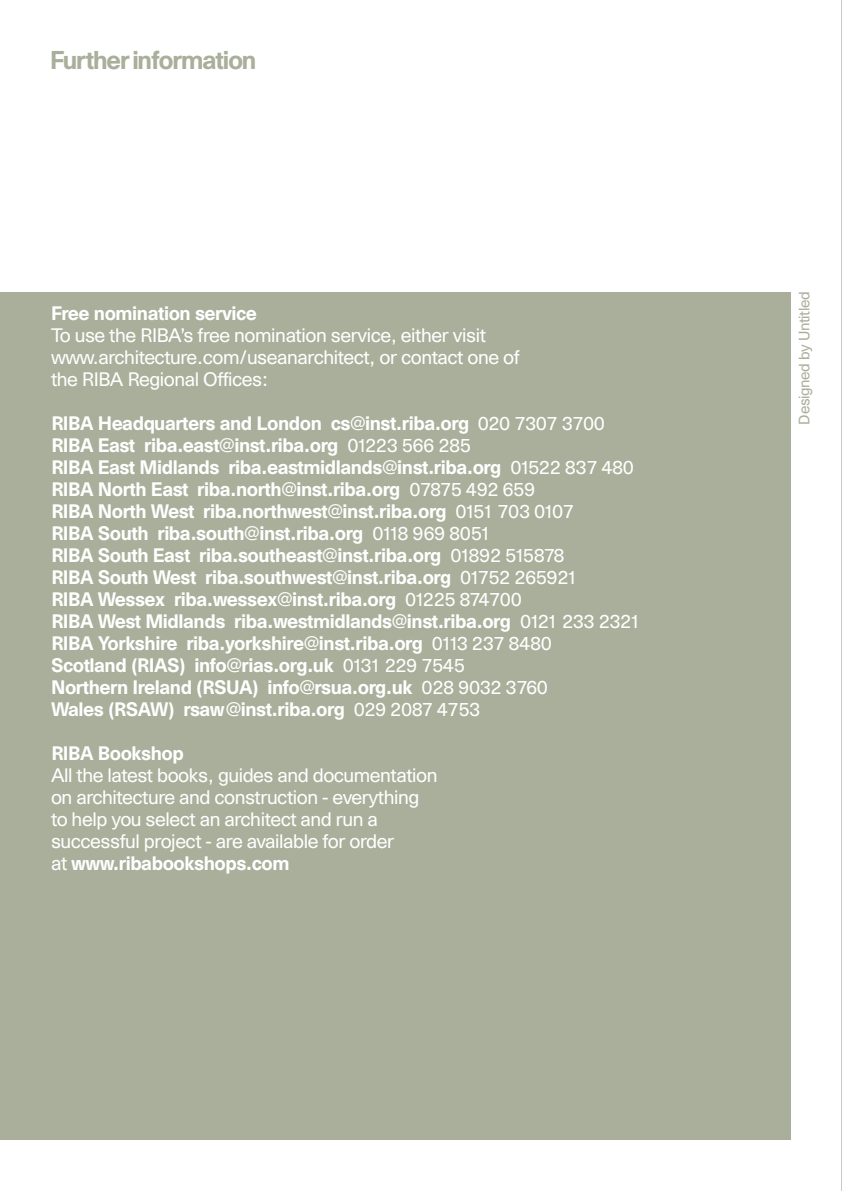
<style>
.page{position:relative;width:842px;height:1191px;background:#fff}
.page>*{position:absolute;margin:0;border:0;box-sizing:border-box;transform-origin:0 0}
.t1{font:500 24px "Unica SH";color:#a9af9a}
.t2{font:500 18px/22px "Unica SB";letter-spacing:-.025em;color:#fff}
.t3{font:18px/22px "Unica SB";letter-spacing:-.025em;color:#fff}
.t4{font:14px "Unica SB";letter-spacing:-.025em;color:#a9af9a}
.s1{font-weight:400}
.s2{font-weight:500}
</style>
<div class="page">
<div style="left:0;top:292px;width:791px;height:848px;background:#a9af9a"></div>
<hr style="left:841px;top:0;width:1px;height:1191px;background:#939598">
<h1 class="t1" style="left:51px;top:47px;width:206px">Further information</h1>
<p class="t2" style="left:51px;top:303px;width:208px">Free nomination service</p>
<p class="t3" style="left:51px;top:325px;width:470px">To use the RIBA’s free nomination service, either visit www.architecture.com/useanarchitect, or contact one of the RIBA Regional Offices:</p>
<p class="t2" style="left:51px;top:413px;width:591px">RIBA Headquarters and London cs@inst.riba.org <span class="s1">020 7307 3700<br></span>RIBA East riba.east@inst.riba.org <span class="s1">01223 566 285<br></span>RIBA East Midlands riba.eastmidlands@inst.riba.org <span class="s1">01522 837 480<br></span>RIBA North East riba.north@inst.riba.org <span class="s1">07875 492 659<br></span>RIBA North West riba.northwest@inst.riba.org <span class="s1">0151 703 0107<br></span>RIBA South riba.south@inst.riba.org <span class="s1">0118 969 8051<br></span>RIBA South East riba.southeast@inst.riba.org <span class="s1">01892 515878<br></span>RIBA South West riba.southwest@inst.riba.org <span class="s1">01752 265921<br></span>RIBA Wessex riba.wessex@inst.riba.org <span class="s1">01225 874700<br></span>RIBA West Midlands riba.westmidlands@inst.riba.org <span class="s1">0121 233 2321<br></span>RIBA Yorkshire riba.yorkshire@inst.riba.org <span class="s1">0113 237 8480<br></span>Scotland (RIAS) info@rias.org.uk <span class="s1">0131 229 7545<br></span>Northern Ireland (RSUA) info@rsua.org.uk <span class="s1">028 9032 3760<br></span>Wales (RSAW) rsaw@inst.riba.org <span class="s1">029 2087 4753</span></p>
<p class="t2" style="left:51px;top:743px;width:134px">RIBA Bookshop</p>
<p class="t3" style="left:51px;top:765px;width:388px">All the latest books, guides and documentation on architecture and construction - everything to help you select an architect and run a successful project - are available for order<br>at <span class="s2">www.ribabookshops.com</span></p>
<p class="t4" style="left:796px;top:424px;width:135px;rotate:-90deg">Designed by Untitled</p>
</div>
